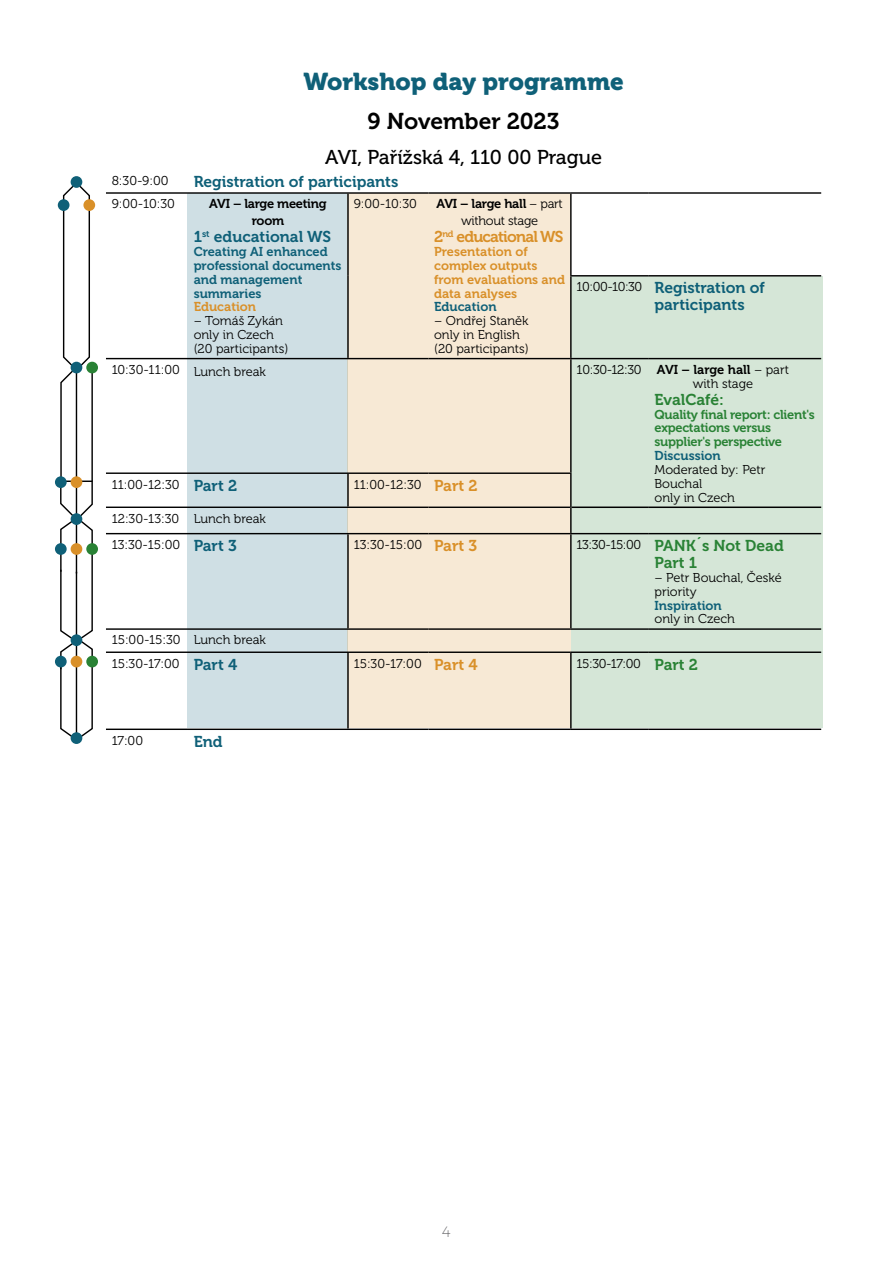
<style>
.page{position:relative;width:893px;height:1263px;background:#fff}
.page>*{position:absolute;margin:0;border:0;box-sizing:border-box;transform-origin:0 0}
.t1{font:24.15px "Museo 900";color:#0f6078}
.t2{font:22.8px "Museo 700";letter-spacing:-.005em;color:#000}
.t3{font:19.95px "Museo 500";color:#000}
.t4{font:15.6px/17px "Museo 700";color:#0f6078}
.t5{font:15.6px/17px "Museo 700";color:#298235;text-align:center}
.t6{font:15.6px "Museo 700";letter-spacing:-.05em;color:#d99029}
.t7{font:200 15px "Montserrat";color:#5d5d60}
.t8{font:12.9px/13.8px "Museo 300";color:#000}
.t9{font:12.9px/13.8px "Museo 700";color:#0f6078}
.t10{font:12.9px/13.8px "Museo 700";color:#d99029}
.t11{font:12.9px/13.8px "Museo 700";letter-spacing:-.02em;color:#298235}
.t12{font:12.9px/17px "Museo 700";letter-spacing:-.02em;color:#000;text-align:center}
.t13{font:12.9px "Museo 300";letter-spacing:-.02em;color:#000}
.s1{font-family:"Museo 300"}
.s2{font-family:"Museo 300";font-size:12.9px;color:#000}
.s3{font-family:"Museo 700"}
.s4{font-family:"Museo 700";font-size:15.6px;color:#0f6078}
.s5{font-family:"Museo 700";font-size:15.6px;color:#d99029}
.s6{font-family:"Museo 700";font-size:15.6px;color:#298235}
</style>
<div class="page">
<div style="left:187px;top:193px;width:160px;height:535px;background:#cfdfe4"></div>
<div style="left:347px;top:193px;width:224px;height:535px;background:#f7e9d5"></div>
<div style="left:571px;top:276px;width:251px;height:452px;background:#d5e6d7"></div>
<svg style="left:59px;top:181px;width:35px;height:560px"></svg>
<hr style="left:106px;top:192px;width:82px;height:2px;background:#000">
<hr style="left:188px;top:192px;width:160px;height:2px;background:#000">
<hr style="left:348px;top:192px;width:80px;height:2px;background:#000">
<hr style="left:428px;top:192px;width:143px;height:2px;background:#000">
<hr style="left:571px;top:192px;width:78px;height:2px;background:#000">
<hr style="left:649px;top:192px;width:172px;height:2px;background:#000">
<hr style="left:570px;top:275px;width:79px;height:1px;background:#000">
<hr style="left:649px;top:275px;width:172px;height:1px;background:#000">
<hr style="left:106px;top:358px;width:82px;height:1px;background:#000">
<hr style="left:188px;top:358px;width:160px;height:1px;background:#000">
<hr style="left:348px;top:358px;width:80px;height:1px;background:#000">
<hr style="left:428px;top:358px;width:143px;height:1px;background:#000">
<hr style="left:571px;top:358px;width:78px;height:1px;background:#000">
<hr style="left:649px;top:358px;width:172px;height:1px;background:#000">
<hr style="left:106px;top:472px;width:82px;height:2px;background:#000">
<hr style="left:188px;top:472px;width:160px;height:2px;background:#000">
<hr style="left:348px;top:472px;width:80px;height:2px;background:#000">
<hr style="left:428px;top:472px;width:144px;height:2px;background:#000">
<hr style="left:106px;top:533px;width:82px;height:1px;background:#000">
<hr style="left:188px;top:533px;width:160px;height:1px;background:#000">
<hr style="left:348px;top:533px;width:80px;height:1px;background:#000">
<hr style="left:428px;top:533px;width:143px;height:1px;background:#000">
<hr style="left:571px;top:533px;width:78px;height:1px;background:#000">
<hr style="left:649px;top:533px;width:172px;height:1px;background:#000">
<hr style="left:106px;top:628px;width:82px;height:2px;background:#000">
<hr style="left:188px;top:628px;width:160px;height:2px;background:#000">
<hr style="left:348px;top:628px;width:80px;height:2px;background:#000">
<hr style="left:428px;top:628px;width:143px;height:2px;background:#000">
<hr style="left:571px;top:628px;width:78px;height:2px;background:#000">
<hr style="left:649px;top:628px;width:172px;height:2px;background:#000">
<hr style="left:106px;top:651px;width:82px;height:2px;background:#000">
<hr style="left:188px;top:651px;width:160px;height:2px;background:#000">
<hr style="left:348px;top:651px;width:80px;height:2px;background:#000">
<hr style="left:428px;top:651px;width:143px;height:2px;background:#000">
<hr style="left:571px;top:651px;width:78px;height:2px;background:#000">
<hr style="left:649px;top:651px;width:172px;height:2px;background:#000">
<hr style="left:106px;top:729px;width:82px;height:1px;background:#000">
<hr style="left:188px;top:729px;width:160px;height:1px;background:#000">
<hr style="left:348px;top:729px;width:80px;height:1px;background:#000">
<hr style="left:428px;top:729px;width:143px;height:1px;background:#000">
<hr style="left:571px;top:729px;width:78px;height:1px;background:#000">
<hr style="left:649px;top:729px;width:172px;height:1px;background:#000">
<hr style="left:347px;top:194px;width:2px;height:82px;background:#000">
<hr style="left:347px;top:276px;width:2px;height:82px;background:#000">
<hr style="left:347px;top:474px;width:2px;height:33px;background:#000">
<hr style="left:347px;top:534px;width:2px;height:94px;background:#000">
<hr style="left:347px;top:653px;width:2px;height:76px;background:#000">
<hr style="left:570px;top:194px;width:2px;height:81px;background:#000">
<hr style="left:570px;top:276px;width:2px;height:82px;background:#000">
<hr style="left:570px;top:359px;width:2px;height:113px;background:#000">
<hr style="left:570px;top:474px;width:2px;height:33px;background:#000">
<hr style="left:570px;top:507px;width:2px;height:26px;background:#000">
<hr style="left:570px;top:534px;width:2px;height:94px;background:#000">
<hr style="left:570px;top:653px;width:2px;height:76px;background:#000">
<hr style="left:106px;top:507px;width:82px;height:1px;background:#000">
<hr style="left:188px;top:507px;width:160px;height:1px;background:#000">
<hr style="left:348px;top:507px;width:80px;height:1px;background:#000">
<hr style="left:428px;top:507px;width:142px;height:1px;background:#000">
<hr style="left:572px;top:506px;width:77px;height:2px;background:#000">
<hr style="left:649px;top:506px;width:172px;height:2px;background:#000">
<div style="left:71px;top:176px;width:11px;height:12px;background:#0f6078;border-radius:50%"></div>
<div style="left:83px;top:199px;width:12px;height:12px;background:#d99029;border-radius:50%"></div>
<div style="left:86px;top:362px;width:12px;height:11px;background:#298235;border-radius:50%"></div>
<div style="left:86px;top:656px;width:12px;height:11px;background:#298235;border-radius:50%"></div>
<div style="left:86px;top:543px;width:12px;height:12px;background:#298235;border-radius:50%"></div>
<div style="left:71px;top:476px;width:11px;height:12px;background:#d99029;border-radius:50%"></div>
<div style="left:71px;top:656px;width:11px;height:11px;background:#d99029;border-radius:50%"></div>
<div style="left:71px;top:634px;width:11px;height:12px;background:#0f6078;border-radius:50%"></div>
<div style="left:71px;top:732px;width:11px;height:12px;background:#0f6078;border-radius:50%"></div>
<div style="left:71px;top:513px;width:11px;height:12px;background:#0f6078;border-radius:50%"></div>
<div style="left:71px;top:543px;width:11px;height:12px;background:#d99029;border-radius:50%"></div>
<div style="left:58px;top:199px;width:12px;height:12px;background:#0f6078;border-radius:50%"></div>
<div style="left:71px;top:362px;width:11px;height:11px;background:#0f6078;border-radius:50%"></div>
<div style="left:55px;top:476px;width:12px;height:12px;background:#0f6078;border-radius:50%"></div>
<div style="left:55px;top:656px;width:12px;height:11px;background:#0f6078;border-radius:50%"></div>
<div style="left:55px;top:543px;width:12px;height:12px;background:#0f6078;border-radius:50%"></div>
<h1 class="t1" style="left:303px;top:68px;width:322px">Workshop day programme</h1>
<h2 class="t2" style="left:368px;top:108px;width:193px">9 November 2023</h2>
<h3 class="t3" style="left:325px;top:146px;width:278px">AVI, Pařížská 4, 110 00 Prague</h3>
<p class="t8" style="left:112px;top:174px;width:58px">8:30-9:00</p>
<p class="t4" style="left:194px;top:174px;width:206px">Registration of participants</p>
<p class="t8" style="left:112px;top:197px;width:65px">9:00-10:30</p>
<p class="t12" style="left:209px;top:196px;width:119px">AVI – large meeting room</p>
<p class="t4" style="left:194px;top:228px;width:139px">1<sup>st</sup> educational WS</p>
<p class="t9" style="left:194px;top:245px;width:149px">Creating AI enhanced professional documents and management summaries</p>
<p class="t10" style="left:194px;top:300px;width:64px">Education</p>
<p class="t8" style="left:194px;top:314px;width:96px">– Tomáš Zykán only in Czech (20 participants)</p>
<p class="t8" style="left:354px;top:197px;width:65px">9:00-10:30</p>
<p class="t12" style="left:436px;top:196px;width:128px">AVI – large hall <span class="s1">– part</span></p>
<p class="t13" style="left:461px;top:214px;width:79px">without stage</p>
<p class="t6" style="left:434px;top:228px;width:131px">2<sup>nd</sup> educational WS</p>
<p class="t10" style="left:434px;top:245px;width:132px">Presentation of complex outputs from evaluations and data analyses</p>
<p class="t9" style="left:434px;top:300px;width:64px">Education</p>
<p class="t8" style="left:434px;top:314px;width:96px">– Ondřej Staněk only in English (20 participants)</p>
<p class="t4" style="left:654px;top:280px;width:112px;text-indent:-78px"><span class="s2">10:00-10:30</span> Registration of participants</p>
<p class="t8" style="left:112px;top:363px;width:156px">10:30-11:00 Lunch break</p>
<p class="t8" style="left:693px;top:363px;width:98px;text-indent:-116px">10:30-12:30 <span class="s3">AVI – large hall</span> – part with stage</p>
<p class="t5" style="left:654px;top:391px;width:71px">EvalCafé:</p>
<p class="t11" style="left:654px;top:407px;width:162px">Quality final report: client's expectations versus supplier's perspective</p>
<p class="t9" style="left:654px;top:449px;width:68px">Discussion</p>
<p class="t8" style="left:654px;top:463px;width:113px">Moderated by: Petr<br>Bouchal<br>only in Czech</p>
<p class="t8" style="left:112px;top:477px;width:127px">11:00-12:30 <span class="s4">Part 2</span></p>
<p class="t8" style="left:354px;top:477px;width:125px">11:00-12:30 <span class="s5">Part 2</span></p>
<p class="t8" style="left:112px;top:505px;width:156px;line-height:26.4px">12:30-13:30 Lunch break<br>13:30-15:00 <span class="s4">Part 3</span></p>
<p class="t8" style="left:354px;top:538px;width:125px">13:30-15:00 <span class="s5">Part 3</span></p>
<p class="t5" style="left:577px;top:537px;width:209px"><span class="s2">13:30-15:00</span> PANK´s Not Dead<br>Part 1</p>
<p class="t8" style="left:654px;top:571px;width:129px">– Petr Bouchal, České priority</p>
<p class="t9" style="left:654px;top:598px;width:69px">Inspiration</p>
<p class="t8" style="left:654px;top:612px;width:82px">only in Czech</p>
<p class="t8" style="left:112px;top:629px;width:156px;line-height:23.1px">15:00-15:30 Lunch break<br>15:30-17:00 <span class="s4">Part 4</span></p>
<p class="t8" style="left:112px;top:733px;width:33px">17:00</p>
<p class="t4" style="left:194px;top:733px;width:30px">End</p>
<p class="t8" style="left:354px;top:656px;width:126px">15:30-17:00 <span class="s5">Part 4</span></p>
<p class="t8" style="left:577px;top:656px;width:123px">15:30-17:00 <span class="s6">Part 2</span></p>
<p class="t7" style="left:442px;top:1220px;width:11px">4</p>
</div>
